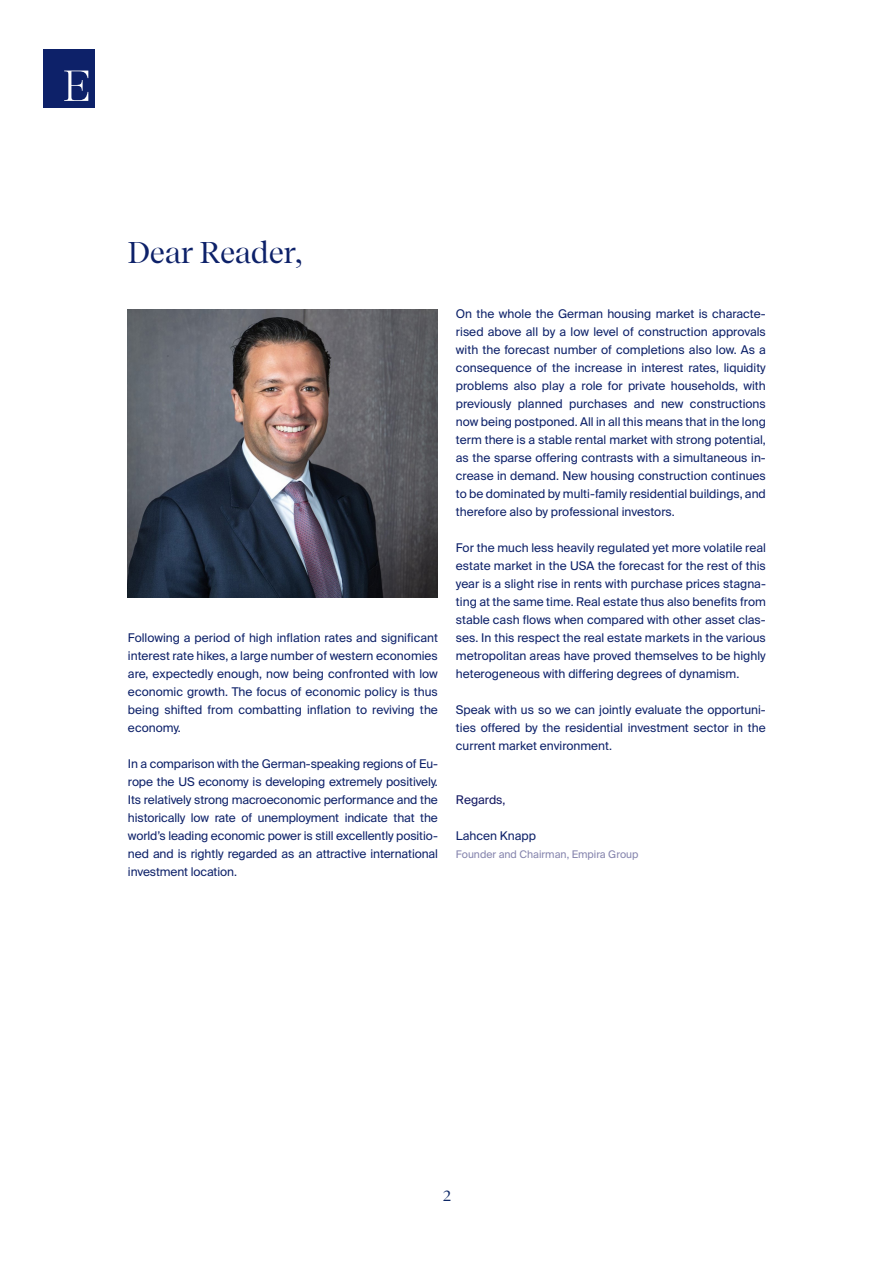
<style>
.page{position:relative;width:893px;height:1263px;background:#fff}
.page>*{position:absolute;margin:0;border:0;box-sizing:border-box;transform-origin:0 0}
.t1{font:30px "Recife Display";color:#0d2169}
.t2{font:15px "Recife Display";color:#0d2766}
.t3{font:12px/18px "Suisse Intl";color:#0d2169;text-align:justify}
.t4{font:12px "Suisse Intl";color:#121761}
.t5{font:10.5px "Suisse Intl";color:#8584ad}
</style>
<div class="page">
<div style="left:43px;top:49px;width:52px;height:59px;background:#0d2169"></div>
<svg style="left:64px;top:71px;width:24px;height:30px"></svg>
<img style="left:128px;top:309px;width:310px;height:289px">
<h1 class="t1" style="left:128px;top:231px;width:176px">Dear Reader,</h1>
<p class="t3" style="left:128px;top:629px;width:311px">Following a period of high inflation rates and significant interest rate hikes, a large number of western economies are, expectedly enough, now being confronted with low economic growth. The focus of economic policy is thus being shifted from combatting inflation to reviving the economy.</p>
<p class="t3" style="left:128px;top:755px;width:311px">In a comparison with the German-speaking regions of Eu&shy;rope the US economy is developing extremely positively.<br>Its relatively strong macroeconomic performance and the historically low rate of unemployment indicate that the world’s leading economic power is still excellently positio&shy;ned and is rightly regarded as an attractive international investment location.</p>
<p class="t3" style="left:456px;top:305px;width:311px">On the whole the German housing market is characte&shy;rised above all by a low level of construction approvals with the forecast number of completions also low. As a consequence of the increase in interest rates, liquidity problems also play a role for private households, with previously planned purchases and new constructions now being postponed. All in all this means that in the long term there is a stable rental market with strong potential, as the sparse offering contrasts with a simultaneous in&shy;crease in demand. New housing construction continues to be dominated by multi-family residential buildings, and therefore also by professional investors.</p>
<p class="t3" style="left:456px;top:539px;width:311px">For the much less heavily regulated yet more volatile real estate market in the USA the forecast for the rest of this year is a slight rise in rents with purchase prices stagna&shy;ting at the same time. Real estate thus also benefits from stable cash flows when compared with other asset clas&shy;ses. In this respect the real estate markets in the various metropolitan areas have proved themselves to be highly heterogeneous with differing degrees of dynamism.</p>
<p class="t3" style="left:456px;top:701px;width:311px">Speak with us so we can jointly evaluate the opportuni&shy;ties offered by the residential investment sector in the current market environment.</p>
<p class="t4" style="left:456px;top:793px;width:51px">Regards,</p>
<p class="t3" style="left:456px;top:827px;width:82px">Lahcen Knapp</p>
<p class="t5" style="left:456px;top:848px;width:184px">Founder and Chairman, Empira Group</p>
<p class="t2" style="left:443px;top:1185px;width:10px">2</p>
</div>
